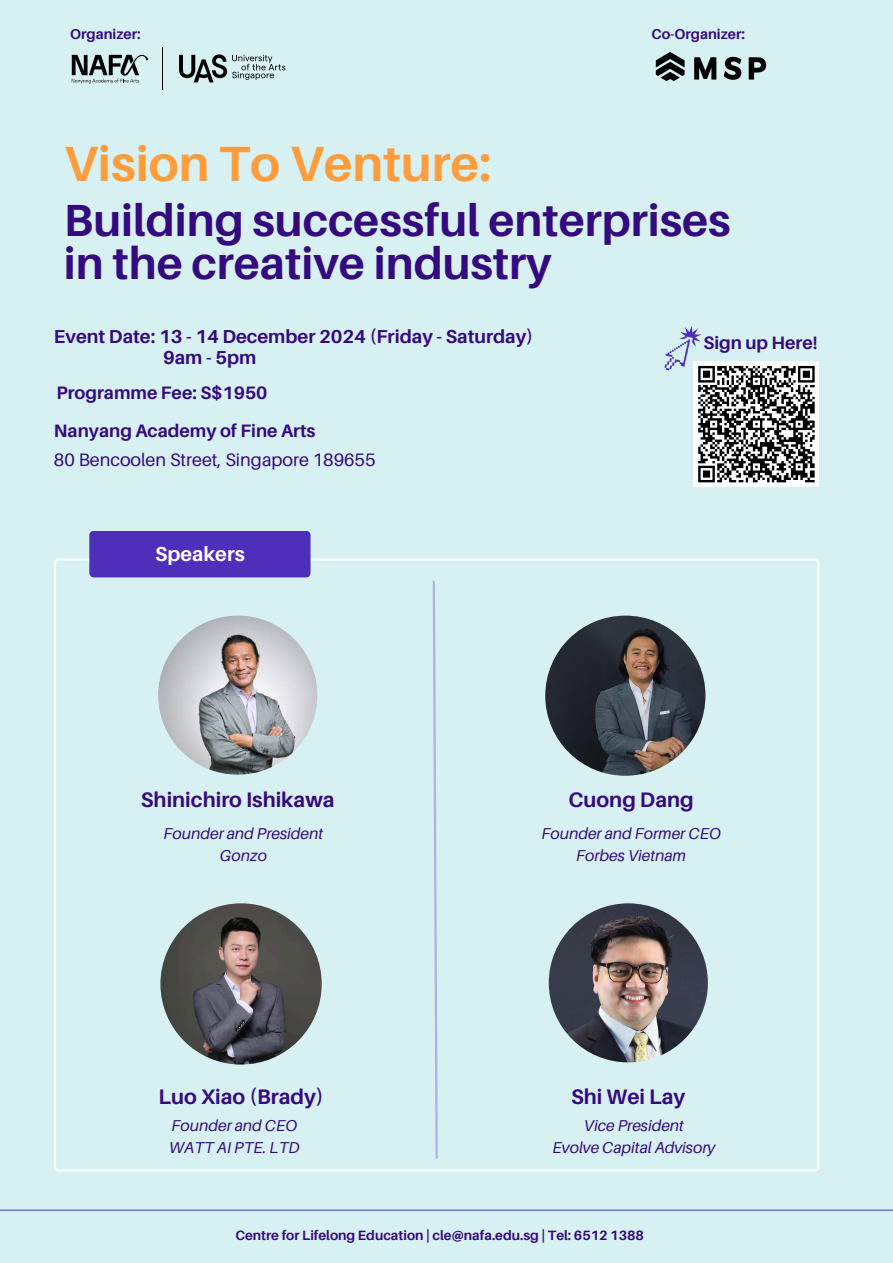
<style>
.page{position:relative;width:893px;height:1263px;background:#d7f0f1}
.page>*{position:absolute;margin:0;border:0;box-sizing:border-box;transform-origin:0 0}
.t1{font:700 49.5px "Aileron";color:#ff9d3d}
.t2{font:700 45px/42.8px "Aileron";color:#350a7f}
.t3{font:700 21px "Aileron";color:#350a7f}
.t4{font:700 20.25px "Aileron";color:#fff}
.t5{font:700 18.75px/20.2px "Aileron";color:#350a7f}
.t6{font:700 18px "Aileron";color:#350a7f}
.t7{font:18px "Aileron";color:#350a7f}
.t8{font:italic 15.75px/21.9px "Aileron";color:#350a7f;text-align:center}
.t9{font:700 14.25px "Aileron";color:#350a7f}
.t10{font:700 13.5px "Aileron";color:#350a7f}
</style>
<div class="page">
<hr style="left:0;top:1210px;width:893px;height:1px;background:#4d2fba">
<svg style="left:72px;top:55px;width:76px;height:29px"></svg>
<svg style="left:179px;top:54px;width:106px;height:28px"></svg>
<hr style="left:163px;top:47px;width:1px;height:43px;background:#010101">
<svg style="left:54px;top:558px;width:765px;height:613px"></svg>
<div style="left:89px;top:531px;width:221px;height:46px;background:#4d2fba;border-radius:4px"></div>
<svg style="left:433px;top:579px;width:5px;height:581px"></svg>
<div style="left:693px;top:361px;width:126px;height:126px;background:#fff"></div>
<svg style="left:664px;top:325px;width:151px;height:158px"></svg>
<img style="left:655px;top:52px;width:112px;height:29px">
<img style="left:160px;top:903px;width:162px;height:161px;border-radius:50%">
<img style="left:549px;top:903px;width:159px;height:159px;border-radius:50%">
<img style="left:545px;top:616px;width:160px;height:160px;border-radius:50%">
<img style="left:158px;top:616px;width:159px;height:159px;border-radius:50%">
<p class="t9" style="left:70px;top:25px;width:72px">Organizer:</p>
<h5 class="t1" style="left:64px;top:133px;width:429px">Vision To Venture:</h5>
<h2 class="t9" style="left:651px;top:25px;width:95px">Co-Organizer:</h2>
<h1 class="t2" style="left:64px;top:198px;width:668px">Building successful enterprises in the creative industry</h1>
<h2 class="t5" style="left:163px;top:326px;width:372px;text-indent:-109px">Event Date: 13 - 14 December 2024 (Friday - Saturday)<br>9am - 5pm</h2>
<p class="t6" style="left:57px;top:381px;width:212px">Programme Fee: S$1950</p>
<p class="t6" style="left:54px;top:419px;width:263px">Nanyang Academy of Fine Arts</p>
<h6 class="t7" style="left:54px;top:448px;width:323px">80 Bencoolen Street, Singapore 189655</h6>
<h5 class="t4" style="left:155px;top:541px;width:91px">Speakers</h5>
<h6 class="t6" style="left:703px;top:331px;width:116px">Sign up Here!</h6>
<p class="t3" style="left:141px;top:787px;width:195px">Shinichiro Ishikawa</p>
<p class="t3" style="left:568px;top:787px;width:127px">Cuong Dang</p>
<h6 class="t8" style="left:164px;top:822px;width:161px">Founder and President<br>Gonzo</h6>
<h2 class="t8" style="left:541px;top:822px;width:181px">Founder and Former CEO<br>Forbes Vietnam</h2>
<h3 class="t3" style="left:158px;top:1083px;width:167px">Luo Xiao (Brady)</h3>
<h3 class="t8" style="left:169px;top:1114px;width:132px;text-align:left">Founder and CEO<br>WATT AI PTE. LTD</h3>
<p class="t3" style="left:571px;top:1083px;width:116px">Shi Wei Lay</p>
<h3 class="t8" style="left:552px;top:1114px;width:164px">Vice President<br>Evolve Capital Advisory</h3>
<h1 class="t10" style="left:235px;top:1227px;width:410px">Centre for Lifelong Education | cle@nafa.edu.sg | Tel: 6512 1388</h1>
</div>
